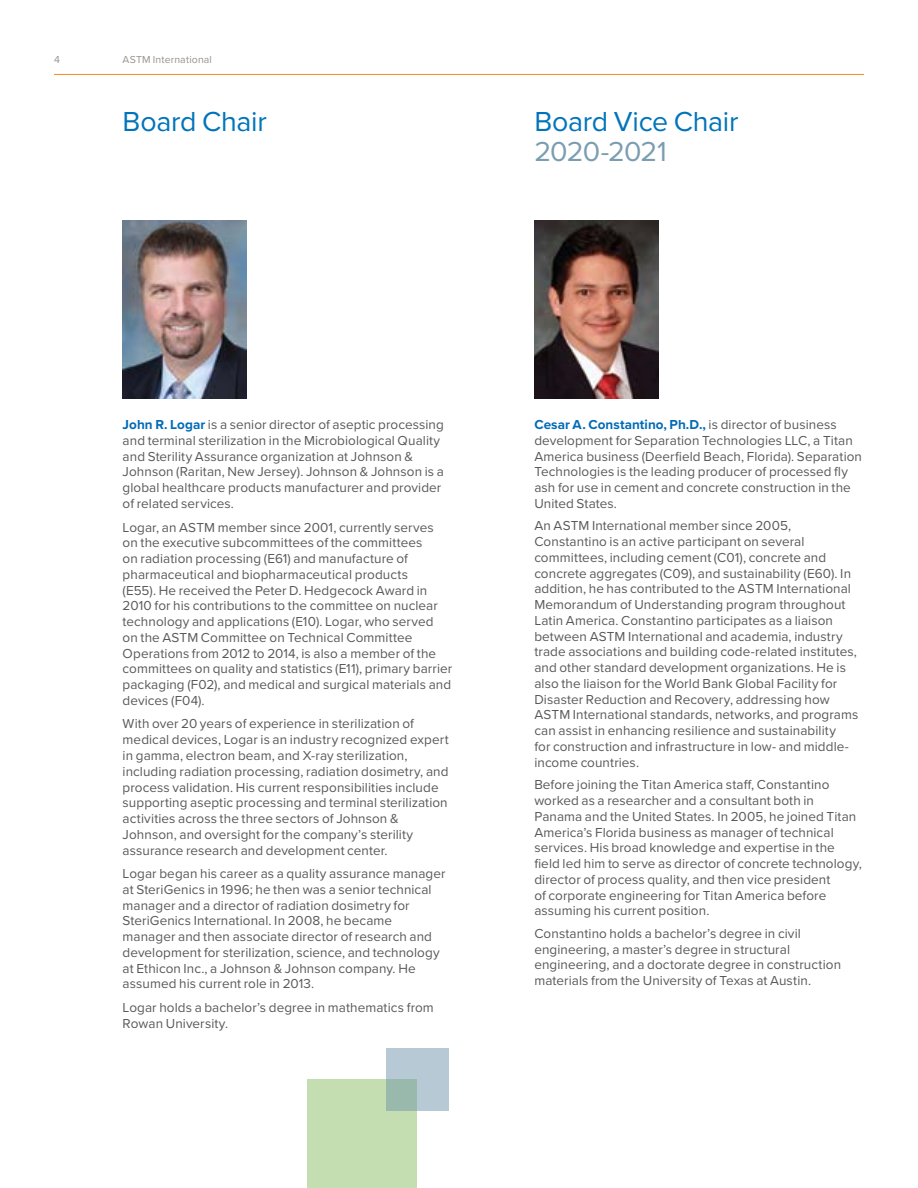
<style>
.page{position:relative;width:918px;height:1188px;background:#fff}
.page>*{position:absolute;margin:0;border:0;box-sizing:border-box;transform-origin:0 0}
.t1{font:28.5px "Proxima Nova";letter-spacing:-.01em;color:#0074bb}
.t2{font:28.5px "Proxima Nova";letter-spacing:-.03em;color:#7b9db1}
.t3{font:13.5px/15.8px "Proxima Nova";letter-spacing:.005em;color:#58595b}
.t4{font:10.5px "Proxima Nova";letter-spacing:.015em;color:#99928a}
.s1{font-weight:700;color:#006bb7}
</style>
<div class="page">
<div style="left:308px;top:1079px;width:109px;height:109px;background:#c4deb1"></div>
<svg style="left:386px;top:1048px;width:62px;height:63px;background:#afc4ca"></svg>
<hr style="left:54px;top:74px;width:810px;height:1px;background:#f68b1f">
<img style="left:123px;top:220px;width:123px;height:178px">
<img style="left:534px;top:220px;width:124px;height:178px">
<p class="t4" style="left:54px;top:52px;width:7px">4</p>
<p class="t4" style="left:123px;top:52px;width:91px">ASTM International</p>
<h1 class="t1" style="left:123px;top:100px;width:146px">Board Chair</h1>
<h1 class="t1" style="left:534px;top:100px;width:206px">Board Vice Chair</h1>
<h1 class="t2" style="left:534px;top:130px;width:134px">2020-2021</h1>
<p class="t3" style="left:123px;top:416px;width:323px"><span class="s1">John R. Logar</span> is a senior director of aseptic processing and terminal sterilization in the Microbiological Quality and Sterility Assurance organization at Johnson &amp; Johnson (Raritan, New Jersey). Johnson &amp; Johnson is a global healthcare products manufacturer and provider of related services.</p>
<p class="t3" style="left:123px;top:519px;width:331px">Logar, an ASTM member since 2001, currently serves on the executive subcommittees of the committees<br>on radiation processing (E61) and manufacture of pharmaceutical and biopharmaceutical products<br>(E55). He received the Peter D. Hedgecock Award in 2010 for his contributions to the committee on nuclear technology and applications (E10). Logar, who served<br>on the ASTM Committee on Technical Committee Operations from 2012 to 2014, is also a member of the committees on quality and statistics (E11), primary barrier packaging (F02), and medical and surgical materials and devices (F04).</p>
<p class="t3" style="left:123px;top:716px;width:328px">With over 20 years of experience in sterilization of medical devices, Logar is an industry recognized expert in gamma, electron beam, and X-ray sterilization, including radiation processing, radiation dosimetry, and process validation. His current responsibilities include supporting aseptic processing and terminal sterilization activities across the three sectors of Johnson &amp; Johnson, and oversight for the company’s sterility assurance research and development center.</p>
<p class="t3" style="left:123px;top:865px;width:324px">Logar began his career as a quality assurance manager at SteriGenics in 1996; he then was a senior technical manager and a director of radiation dosimetry for SteriGenics International. In 2008, he became manager and then associate director of research and development for sterilization, science, and technology at Ethicon Inc., a Johnson &amp; Johnson company. He assumed his current role in 2013.</p>
<p class="t3" style="left:123px;top:999px;width:313px">Logar holds a bachelor’s degree in mathematics from<br>Rowan University.</p>
<p class="t3" style="left:534px;top:416px;width:329px"><span class="s1">Cesar A. Constantino, Ph.D.,</span> is director of business development for Separation Technologies LLC, a Titan America business (Deerfield Beach, Florida). Separation Technologies is the leading producer of processed fly ash for use in cement and concrete construction in the United States.</p>
<p class="t3" style="left:534px;top:517px;width:326px">An ASTM International member since 2005, Constantino is an active participant on several committees, including cement (C01), concrete and concrete aggregates (C09), and sustainability (E60). In addition, he has contributed to the ASTM International Memorandum of Understanding program throughout Latin America. Constantino participates as a liaison between ASTM International and academia, industry trade associations and building code-related institutes, and other standard development organizations. He is also the liaison for the World Bank Global Facility for Disaster Reduction and Recovery, addressing how ASTM International standards, networks, and programs can assist in enhancing resilience and sustainability<br>for construction and infrastructure in low- and middle&shy;income countries.</p>
<p class="t3" style="left:534px;top:776px;width:329px">Before joining the Titan America staff, Constantino worked as a researcher and a consultant both in Panama and the United States. In 2005, he joined Titan America’s Florida business as manager of technical services. His broad knowledge and expertise in the field led him to serve as director of concrete technology, director of process quality, and then vice president<br>of corporate engineering for Titan America before assuming his current position.</p>
<p class="t3" style="left:534px;top:925px;width:308px">Constantino holds a bachelor’s degree in civil engineering, a master’s degree in structural engineering, and a doctorate degree in construction materials from the University of Texas at Austin.</p>
</div>
